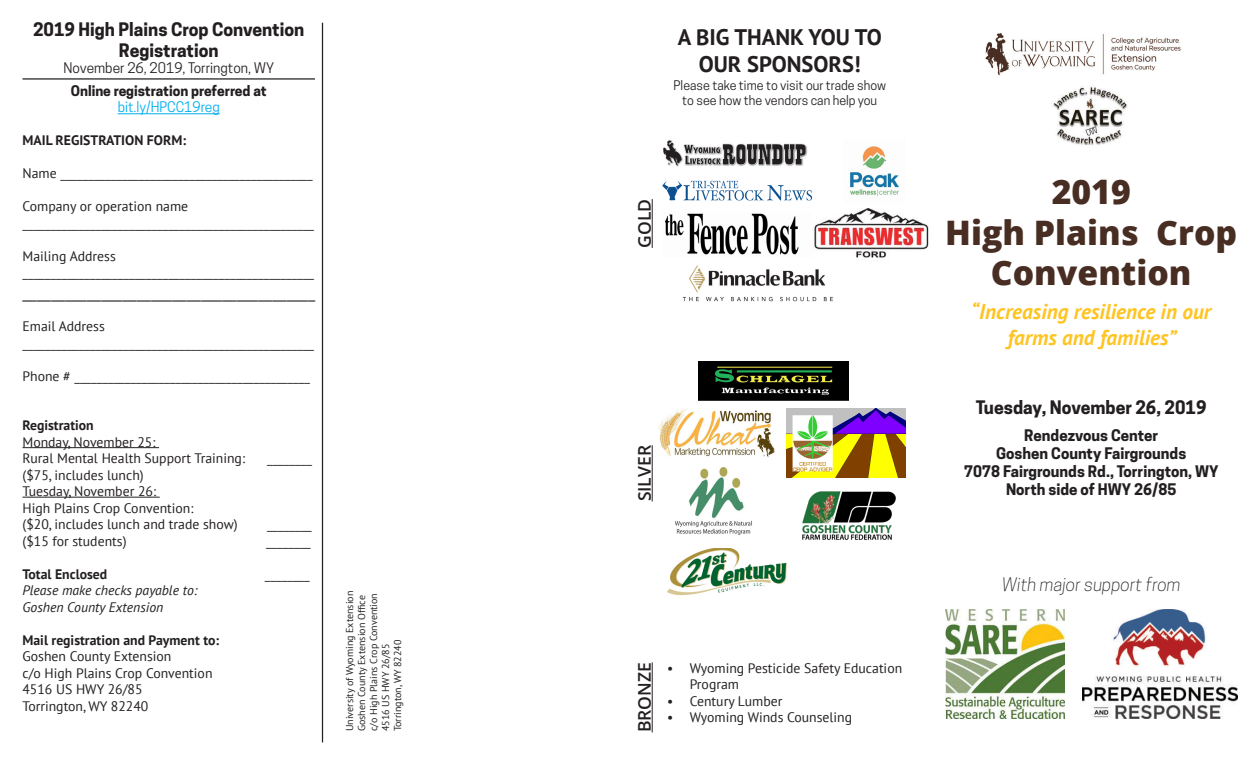
<style>
.page{position:relative;width:1260px;height:765px;background:#fff}
.page>*{position:absolute;margin:0;border:0;box-sizing:border-box;transform-origin:0 0}
.t1{font:800 33.75px/40.5px "Open Sans";color:#482d23;text-align:center}
.t2{font:700 22.5px "PT Sans";color:#231f20}
.t3{font:italic 700 21.25px "PT Sans";color:#fec422}
.t4{font:700 17.5px "Cooper Hewitt";color:#231f20}
.t5{font:17.5px "PT Sans";color:#231f20}
.t6{font:italic 300 17.5px "Cooper Hewitt";color:#231f20}
.t7{font:600 17.5px "Open Sans";color:#231f20}
.t8{font:700 15px "Cooper Hewitt";color:#231f20}
.t9{font:13.75px/16.5px "PT Sans";color:#231f20}
.t10{font:700 13.75px "PT Sans";color:#231f20}
.t11{font:italic 13.75px "PT Sans";color:#231f20}
.t12{font:13.75px "Cooper Hewitt";color:#231f20}
.t13{font:700 13.75px "Cooper Hewitt";color:#231f20}
.t14{font:13.75px "Cooper Hewitt";color:#00aeef}
.t15{font:12.5px "Cooper Hewitt";color:#231f20}
.t16{font:10px "PT Sans";color:#231f20}
</style>
<div class="page">
<img style="left:985px;top:33px;width:196px;height:43px">
<img style="left:1052px;top:86px;width:76px;height:60px">
<img style="left:945px;top:610px;width:120px;height:108px">
<img style="left:663px;top:140px;width:144px;height:27px">
<img style="left:658px;top:409px;width:117px;height:48px">
<img style="left:786px;top:409px;width:120px;height:68px">
<img style="left:675px;top:467px;width:77px;height:68px">
<img style="left:699px;top:362px;width:150px;height:38px">
<hr style="left:652px;top:199px;width:1px;height:49px;background:#231f20">
<hr style="left:652px;top:445px;width:1px;height:56px;background:#231f20">
<hr style="left:652px;top:662px;width:1px;height:70px;background:#231f20">
<img style="left:667px;top:548px;width:120px;height:48px">
<img style="left:665px;top:213px;width:148px;height:42px">
<img style="left:663px;top:180px;width:149px;height:21px">
<img style="left:813px;top:208px;width:116px;height:50px">
<img style="left:786px;top:491px;width:110px;height:60px">
<img style="left:682px;top:265px;width:151px;height:37px">
<hr style="left:118px;top:114px;width:102px;height:1px;background:#00aeef">
<hr style="left:22px;top:447px;width:137px;height:1px;background:#231f20">
<hr style="left:22px;top:497px;width:138px;height:1px;background:#231f20">
<hr style="left:22px;top:78px;width:293px;height:2px;background:#231f20">
<img style="left:1083px;top:610px;width:155px;height:108px">
<hr style="left:322px;top:23px;width:1px;height:719px;background:#231f20">
<img style="left:850px;top:146px;width:49px;height:51px">
<p class="t4" style="left:33px;top:19px;width:273px">2019 High Plains Crop Convention</p>
<p class="t4" style="left:119px;top:40px;width:101px">Registration</p>
<p class="t12" style="left:64px;top:60px;width:212px">November 26, 2019, Torrington, WY</p>
<p class="t13" style="left:71px;top:82px;width:197px">Online registration preferred at</p>
<p class="t14" style="left:118px;top:99px;width:104px">bit.ly/HPCC19reg</p>
<p class="t10" style="left:22px;top:131px;width:165px">MAIL REGISTRATION FORM:</p>
<p class="t9" style="left:22px;top:165px;width:292px">Name _____________________________________________</p>
<p class="t9" style="left:22px;top:198px;width:167px">Company or operation name</p>
<p class="t9" style="left:22px;top:214px;width:293px">____________________________________________________</p>
<p class="t9" style="left:22px;top:247px;width:95px">Mailing Address</p>
<p class="t9" style="left:22px;top:264px;width:293px">____________________________________________________</p>
<p class="t5" style="left:22px;top:281px;width:294px">_________________________________________</p>
<p class="t9" style="left:22px;top:318px;width:84px">Email Address</p>
<p class="t9" style="left:22px;top:334px;width:293px">____________________________________________________</p>
<p class="t9" style="left:22px;top:367px;width:289px">Phone # __________________________________________</p>
<p class="t10" style="left:22px;top:416px;width:73px">Registration</p>
<p class="t9" style="left:22px;top:433px;width:134px">Monday, November 25:</p>
<p class="t9" style="left:22px;top:450px;width:224px">Rural Mental Health Support Training:</p>
<p class="t9" style="left:267px;top:450px;width:46px">________</p>
<p class="t9" style="left:22px;top:466px;width:123px">($75, includes lunch)</p>
<p class="t9" style="left:22px;top:483px;width:135px">Tuesday, November 26:</p>
<p class="t9" style="left:22px;top:499px;width:172px">High Plains Crop Convention:</p>
<p class="t9" style="left:22px;top:516px;width:217px">($20, includes lunch and trade show)</p>
<p class="t9" style="left:267px;top:516px;width:46px">________</p>
<p class="t9" style="left:22px;top:532px;width:106px">($15 for students)</p>
<p class="t9" style="left:266px;top:532px;width:46px">________</p>
<p class="t10" style="left:22px;top:565px;width:86px">Total Enclosed</p>
<p class="t9" style="left:265px;top:565px;width:46px">________</p>
<p class="t11" style="left:22px;top:582px;width:177px">Please make checks payable to:</p>
<p class="t11" style="left:22px;top:598px;width:142px">Goshen County Extension</p>
<p class="t10" style="left:22px;top:631px;width:198px">Mail registration and Payment to:</p>
<p class="t9" style="left:22px;top:648px;width:151px">Goshen County Extension</p>
<p class="t9" style="left:22px;top:664px;width:192px">c/o High Plains Crop Convention</p>
<p class="t9" style="left:22px;top:681px;width:122px">4516 US HWY 26/85</p>
<p class="t9" style="left:22px;top:697px;width:127px">Torrington, WY 82240</p>
<p class="t16" style="left:343px;top:731px;width:142px;rotate:-90deg">University of Wyoming Extension</p>
<p class="t16" style="left:355px;top:731px;width:137px;rotate:-90deg">Goshen County Extension Office</p>
<p class="t16" style="left:367px;top:731px;width:140px;rotate:-90deg">c/o High Plains Crop Convention</p>
<p class="t16" style="left:379px;top:731px;width:89px;rotate:-90deg">4516 US HWY 26/85</p>
<p class="t16" style="left:391px;top:731px;width:93px;rotate:-90deg">Torrington, WY 82240</p>
<p class="t2" style="left:678px;top:23px;width:206px">A BIG THANK YOU TO</p>
<p class="t2" style="left:699px;top:50px;width:163px">OUR SPONSORS!</p>
<p class="t15" style="left:674px;top:78px;width:214px">Please take time to visit our trade show</p>
<p class="t15" style="left:682px;top:93px;width:196px">to see how the vendors can help you</p>
<p class="t7" style="left:633px;top:248px;width:50px;rotate:-90deg">GOLD</p>
<p class="t7" style="left:633px;top:501px;width:58px;rotate:-90deg">SILVER</p>
<p class="t7" style="left:633px;top:732px;width:72px;rotate:-90deg">BRONZE</p>
<p class="t9" style="left:690px;top:659px;width:214px;text-indent:-22px">• Wyoming Pesticide Safety Education<br>Program</p>
<p class="t9" style="left:667px;top:692px;width:117px">• Century Lumber</p>
<p class="t9" style="left:667px;top:709px;width:186px">• Wyoming Winds Counseling</p>
<p class="t1" style="left:1052px;top:170px;width:81px">2019</p>
<p class="t1" style="left:945px;top:211px;width:293px">High Plains Crop<br>Convention</p>
<p class="t3" style="left:971px;top:298px;width:241px">“Increasing resilience in our</p>
<p class="t3" style="left:1008px;top:323px;width:170px">farms and families”</p>
<p class="t4" style="left:976px;top:397px;width:232px">Tuesday, November 26, 2019</p>
<p class="t8" style="left:1024px;top:426px;width:136px">Rendezvous Center</p>
<p class="t8" style="left:996px;top:444px;width:192px">Goshen County Fairgrounds</p>
<p class="t8" style="left:964px;top:462px;width:256px">7078 Fairgrounds Rd., Torrington, WY</p>
<p class="t8" style="left:1006px;top:480px;width:172px">North side of HWY 26/85</p>
<p class="t6" style="left:1002px;top:574px;width:180px">With major support from</p>
</div>
